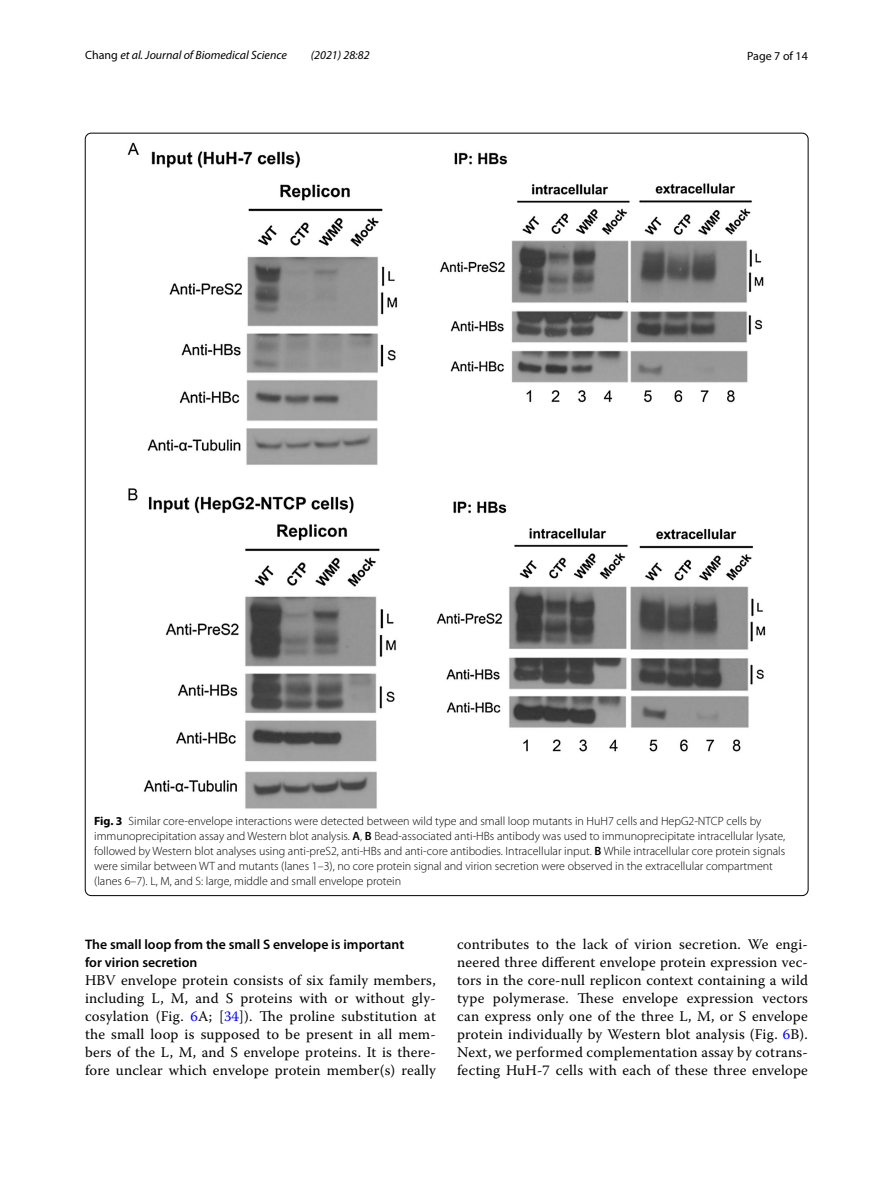
<style>
.page{position:relative;width:893px;height:1187px;background:#fff}
.page>*{position:absolute;margin:0;border:0;box-sizing:border-box;transform-origin:0 0}
.t1{font:14.7px/18px "Warnock Pro";letter-spacing:.015em;color:#000;text-align:justify}
.t2{font:600 13.8px/18px "Myriad Pro";color:#000}
.t3{font:300 12px/15px "Myriad Pro";color:#000}
.t4{font:italic 12px "Myriad Pro";color:#000}
.t5{font:12px "Myriad Pro";color:#000}
.s1{font-style:normal}
.s2{font-weight:700}
.s3{font-weight:600}
.s4{color:#00f}
</style>
<div class="page">
<img style="left:128px;top:142px;width:638px;height:667px">
<p class="t4" style="left:85px;top:48px;width:203px"><span class="s1">Chang</span> et al. Journal of Biomedical Science</p>
<p class="t4" style="left:311px;top:48px;width:60px">(2021) 28:82</p>
<p class="t5" style="left:747px;top:48px;width:62px">Page 7 of 14</p>
<p class="t3" style="left:94px;top:813px;width:693px"><span class="s2">Fig. 3</span> Similar core-envelope interactions were detected between wild type and small loop mutants in HuH7 cells and HepG2-NTCP cells by immunoprecipitation assay and Western blot analysis. <span class="s3">A</span>, <span class="s3">B</span> Bead-associated anti-HBs antibody was used to immunoprecipitate intracellular lysate, followed by Western blot analyses using anti-preS2, anti-HBs and anti-core antibodies. Intracellular input. <span class="s3">B</span> While intracellular core protein signals were similar between WT and mutants (lanes 1–3), no core protein signal and virion secretion were observed in the extracellular compartment (lanes 6–7). L, M, and S: large, middle and small envelope protein</p>
<p class="t2" style="left:85px;top:934px;width:321px">The small loop from the small S envelope is important for virion secretion</p>
<p class="t1" style="left:85px;top:970px;width:352px">HBV envelope protein consists of six family members, including L, M, and S proteins with or without gly&shy;cosylation (Fig. <span class="s4">6</span>A; [<span class="s4">34</span>]). The proline substitution at the small loop is supposed to be present in all mem&shy;bers of the L, M, and S envelope proteins. It is there&shy;fore unclear which envelope protein member(s) really</p>
<p class="t1" style="left:457px;top:935px;width:352px">contributes to the lack of virion secretion. We engi&shy;neered three different envelope protein expression vec&shy;tors in the core-null replicon context containing a wild type polymerase. These envelope expression vectors can express only one of the three L, M, or S envelope protein individually by Western blot analysis (Fig. <span class="s4">6</span>B).<br>Next, we performed complementation assay by cotrans&shy;fecting HuH-7 cells with each of these three envelope</p>
</div>
